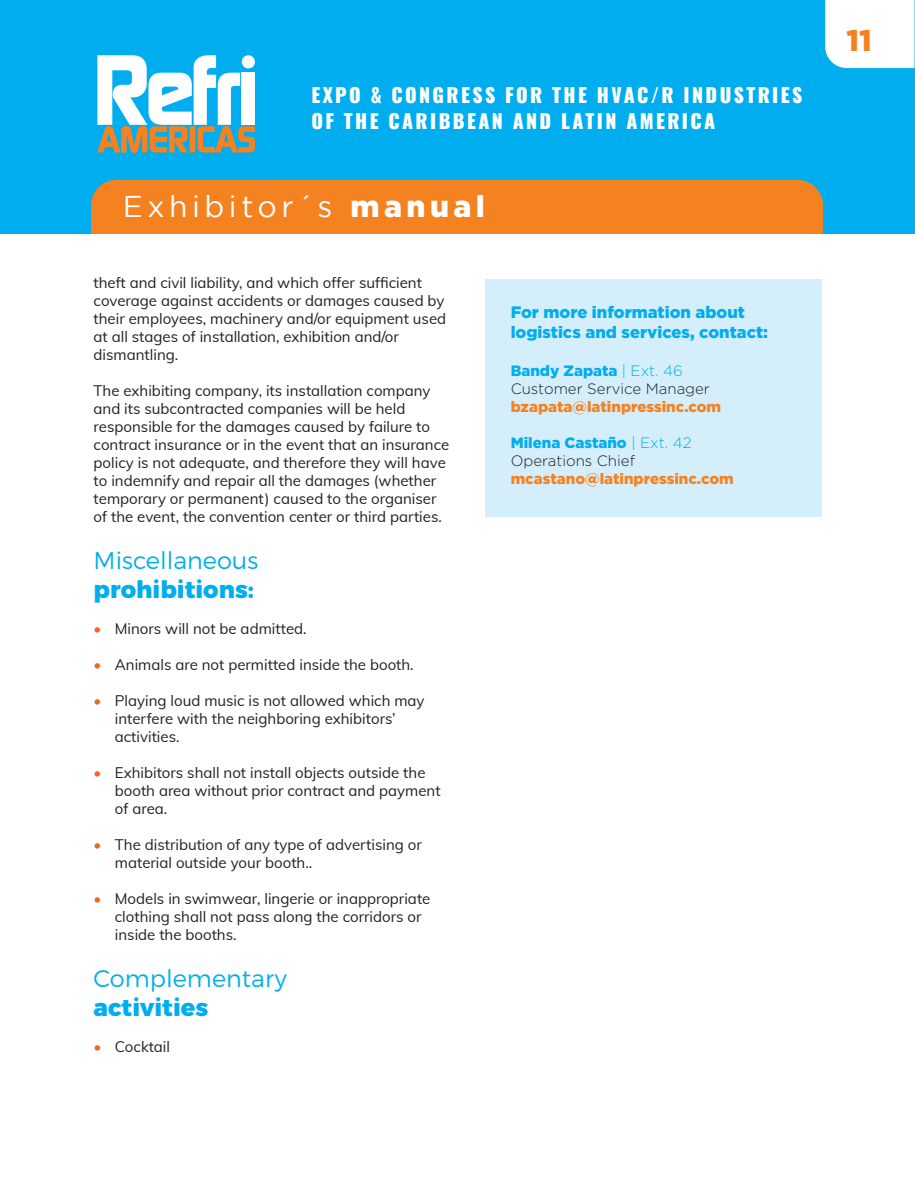
<style>
.page{position:relative;width:915px;height:1191px;background:#fff}
.page>*{position:absolute;margin:0;border:0;box-sizing:border-box;transform-origin:0 0}
.t1{font:30px "Gotham";letter-spacing:.15em;color:#fff}
.t2{font:900 30px "Gotham";color:#f58220}
.t3{font:300 24px "Montserrat";color:#00aeef}
.t4{font:800 24px "Montserrat";color:#00aeef}
.t5{font:800 19.5px/26.4px "Oswald";letter-spacing:.12em;color:#fff}
.t6{font:900 16.5px/19.8px "Gotham";color:#00aeef}
.t7{font:15px/18px "Muli";color:#231f20}
.t8{font:300 15px/18px "Gotham";color:#231f20}
.t9{font:900 15px "Gotham";color:#f58220}
.s1{font-weight:900}
.s2{color:#f36421}
.s3{font-weight:900;color:#00aeef}
.s4{color:#00aeef}
</style>
<div class="page">
<div style="left:0;top:0;width:914px;height:234px;background:#00aeef"></div>
<div style="left:825px;top:0;width:89px;height:68px;background:#fff"></div>
<div style="left:91px;top:180px;width:731px;height:54px;background:#f58220"></div>
<svg style="left:97px;top:55px;width:158px;height:98px"></svg>
<div style="left:485px;top:279px;width:336px;height:237px;background:#d4effb"></div>
<h3 class="t5" style="left:311px;top:82px;width:492px">EXPO &amp; CONGRESS FOR THE HVAC/R INDUSTRIES<br>OF THE CARIBBEAN AND LATIN AMERICA</h3>
<h1 class="t1" style="left:123px;top:190px;width:363px">Exhibitor´s <span class="s1">manual</span></h1>
<p class="t7" style="left:93px;top:273px;width:354px">theft and civil liability, and which offer sufficient coverage against accidents or damages caused by their employees, machinery and/or equipment used at all stages of installation, exhibition and/or dismantling.</p>
<p class="t7" style="left:93px;top:381px;width:357px">The exhibiting company, its installation company and its subcontracted companies will be held responsible for the damages caused by failure to contract insurance or in the event that an insurance policy is not adequate, and therefore they will have to indemnify and repair all the damages (whether temporary or permanent) caused to the organiser of the event, the convention center or third parties.</p>
<h2 class="t3" style="left:93px;top:542px;width:166px">Miscellaneous</h2>
<h2 class="t4" style="left:93px;top:569px;width:162px">prohibitions:</h2>
<p class="t7" style="left:93px;top:619px;width:214px"><span class="s2">•</span> Minors will not be admitted.</p>
<p class="t7" style="left:93px;top:655px;width:321px"><span class="s2">•</span> Animals are not permitted inside the booth.</p>
<p class="t7" style="left:115px;top:691px;width:311px;text-indent:-21px"><span class="s2">•</span> Playing loud music is not allowed which may interfere with the neighboring exhibitors’ activities.</p>
<p class="t7" style="left:115px;top:763px;width:327px;text-indent:-21px"><span class="s2">•</span> Exhibitors shall not install objects outside the booth area without prior contract and payment of area.</p>
<p class="t7" style="left:115px;top:835px;width:308px;text-indent:-21px"><span class="s2">•</span> The distribution of any type of advertising or material outside your booth..</p>
<p class="t7" style="left:115px;top:889px;width:317px;text-indent:-21px"><span class="s2">•</span> Models in swimwear, lingerie or inappropriate clothing shall not pass along the corridors or inside the booths.</p>
<h2 class="t3" style="left:93px;top:959px;width:195px">Complementary</h2>
<h2 class="t4" style="left:93px;top:987px;width:116px">activities</h2>
<p class="t7" style="left:93px;top:1036px;width:78px"><span class="s2">•</span> Cocktail</p>
<p class="t6" style="left:510px;top:302px;width:259px">For more information about logistics and services, contact:</p>
<p class="t8" style="left:510px;top:361px;width:201px"><span class="s3">Bandy Zapata</span> <span class="s4">| Ext. 46<br></span>Customer Service Manager</p>
<p class="t9" style="left:510px;top:398px;width:212px">bzapata@latinpressinc.com</p>
<p class="t8" style="left:510px;top:433px;width:182px"><span class="s3">Milena Castaño</span> <span class="s4">| Ext. 42<br></span>Operations Chief</p>
<p class="t9" style="left:510px;top:470px;width:224px">mcastano@latinpressinc.com</p>
<h1 class="t2" style="left:846px;top:23px;width:27px">11</h1>
</div>
